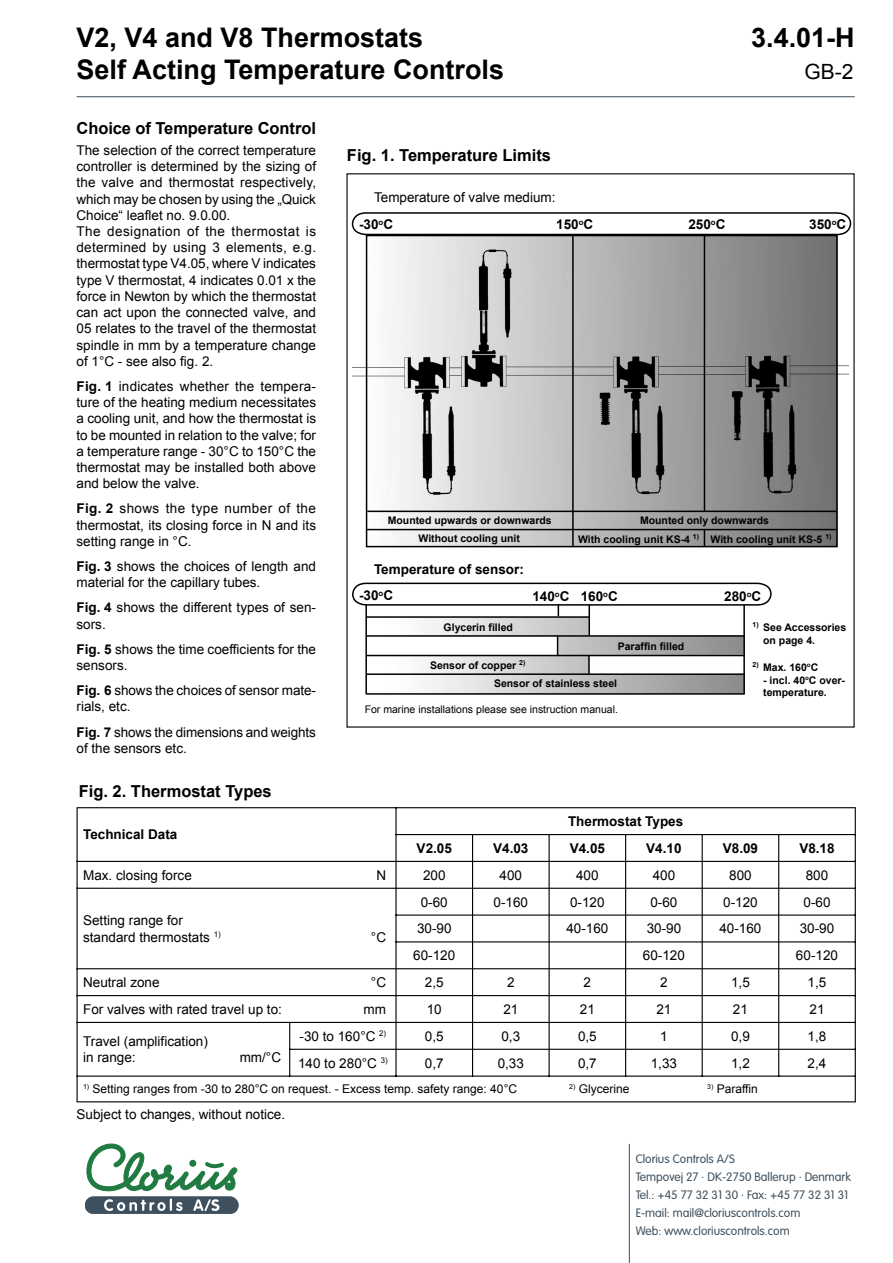
<style>
.page{position:relative;width:893px;height:1263px;background:#fff}
.page>*{position:absolute;margin:0;border:0;box-sizing:border-box;transform-origin:0 0}
.t1{font:700 27px "Arial";color:#000}
.t2{font:21px "Arial";color:#000}
.t3{font:700 16.5px "Arial";color:#000}
.t4{font:13.5px/16.2px "Arial";color:#000}
.t5{font:700 13.5px "Arial";color:#000}
.t6{font:300 12px/18px "VAG Rounded";color:#3e505e}
.t7{font:12px "Arial";color:#000}
.t8{font:700 10.5px/12.6px "Arial";color:#000}
.t9{font:10.5px "Arial";color:#000}
.s1{font-weight:700}
</style>
<div class="page">
<hr style="left:629px;top:1144px;width:1px;height:119px;background:#3e505e">
<hr style="left:77px;top:96px;width:778px;height:1px;background:#3e505e">
<svg style="left:86px;top:1144px;width:151px;height:48px"></svg>
<div style="left:85px;top:1197px;width:153px;height:16px;background:#3e505e;border-radius:8px"></div>
<div style="left:85px;top:1197px;width:153px;height:16px;border:1px solid #3e505e;border-radius:8px"></div>
<svg style="left:104px;top:1198px;width:78px;height:13px"></svg>
<svg style="left:193px;top:1199px;width:26px;height:12px"></svg>
<img style="left:353px;top:234px;width:495px;height:312px">
<img style="left:365px;top:618px;width:378px;height:77px">
<hr style="left:367px;top:511px;width:469px;height:1px;background:#000">
<hr style="left:572px;top:235px;width:2px;height:311px;background:#000">
<hr style="left:704px;top:234px;width:1px;height:277px;background:#000">
<hr style="left:365px;top:605px;width:2px;height:89px;background:#000">
<hr style="left:367px;top:693px;width:377px;height:2px;background:#000">
<hr style="left:743px;top:604px;width:2px;height:90px;background:#000">
<hr style="left:366px;top:673px;width:378px;height:2px;background:#000">
<hr style="left:366px;top:655px;width:378px;height:1px;background:#000">
<hr style="left:366px;top:635px;width:378px;height:2px;background:#000">
<hr style="left:366px;top:616px;width:223px;height:2px;background:#000">
<hr style="left:588px;top:604px;width:2px;height:31px;background:#000">
<svg style="left:557px;top:637px;width:1px;height:18px"></svg>
<svg style="left:588px;top:656px;width:2px;height:18px"></svg>
<div style="left:366px;top:235px;width:472px;height:312px;border:2px solid #000"></div>
<hr style="left:367px;top:529px;width:469px;height:1px;background:#000">
<svg style="left:352px;top:582px;width:420px;height:34px"></svg>
<svg style="left:351px;top:212px;width:501px;height:22px"></svg>
<svg style="left:704px;top:530px;width:1px;height:16px"></svg>
<svg style="left:76px;top:807px;width:780px;height:296px"></svg>
<h1 class="t1" style="left:77px;top:19px;width:348px">V2, V4 and V8 Thermostats</h1>
<h1 class="t1" style="left:751px;top:19px;width:105px">3.4.01-H</h1>
<h1 class="t1" style="left:77px;top:51px;width:429px">Self Acting Temperature Controls</h1>
<h2 class="t2" style="left:804px;top:57px;width:51px">GB-2</h2>
<p class="t3" style="left:77px;top:117px;width:241px">Choice of Temperature Control</p>
<p class="t4" style="left:77px;top:142px;width:241px">The selection of the correct temperature controller is determined by the sizing of the valve and thermostat respectively, which may be chosen by using the „Quick Choice“ leaflet no. 9.0.00.<br>The designation of the thermostat is determined by using 3 elements, e.g. thermostat type V4.05, where V indicates type V thermostat, 4 indicates 0.01 x the force in Newton by which the thermostat can act upon the connected valve, and 05 relates to the travel of the thermostat spindle in mm by a temperature change of 1°C - see also fig. 2.</p>
<p class="t4" style="left:77px;top:378px;width:241px;text-align:justify"><span class="s1">Fig. 1</span> indicates whether the tempera&shy;ture of the heating medium necessitates a cooling unit, and how the thermostat is to be mounted in relation to the valve; for a temperature range - 30°C to 150°C the thermostat may be installed both above and below the valve.</p>
<p class="t4" style="left:77px;top:500px;width:241px;text-align:justify"><span class="s1">Fig. 2</span> shows the type number of the thermostat, its closing force in N and its setting range in °C.</p>
<p class="t4" style="left:77px;top:558px;width:241px"><span class="s1">Fig. 3</span> shows the choices of length and material for the capillary tubes.</p>
<p class="t4" style="left:77px;top:599px;width:241px"><span class="s1">Fig. 4</span> shows the different types of sen&shy;sors.</p>
<p class="t4" style="left:77px;top:641px;width:241px"><span class="s1">Fig. 5</span> shows the time coefficients for the sensors.</p>
<p class="t4" style="left:77px;top:682px;width:241px"><span class="s1">Fig. 6</span> shows the choices of sensor mate&shy;rials, etc.</p>
<p class="t4" style="left:77px;top:724px;width:241px"><span class="s1">Fig. 7</span> shows the dimensions and weights of the sensors etc.</p>
<p class="t3" style="left:79px;top:779px;width:195px">Fig. 2. Thermostat Types</p>
<p class="t5" style="left:83px;top:825px;width:96px">Technical Data</p>
<p class="t3" style="left:347px;top:144px;width:206px">Fig. 1. Temperature Limits</p>
<p class="t4" style="left:374px;top:189px;width:183px">Temperature of valve medium:</p>
<p class="t5" style="left:359px;top:215px;width:36px">-30<sup>o</sup>C</p>
<p class="t5" style="left:556px;top:215px;width:39px">150<sup>o</sup>C</p>
<p class="t5" style="left:688px;top:215px;width:39px">250<sup>o</sup>C</p>
<p class="t5" style="left:809px;top:215px;width:39px">350<sup>o</sup>C</p>
<p class="t8" style="left:388px;top:515px;width:165px">Mounted upwards or downwards</p>
<p class="t8" style="left:640px;top:514px;width:130px">Mounted only downwards</p>
<p class="t8" style="left:418px;top:533px;width:103px">Without cooling unit</p>
<p class="t8" style="left:578px;top:533px;width:255px">With cooling unit KS-4 <sup>1)</sup> With cooling unit KS-5 <sup>1)</sup></p>
<p class="t5" style="left:374px;top:560px;width:151px">Temperature of sensor:</p>
<p class="t5" style="left:359px;top:586px;width:36px">-30<sup>o</sup>C</p>
<p class="t5" style="left:532px;top:587px;width:87px">140<sup>o</sup>C 160<sup>o</sup>C</p>
<p class="t5" style="left:724px;top:587px;width:39px">280<sup>o</sup>C</p>
<p class="t8" style="left:444px;top:621px;width:71px">Glycerin filled</p>
<p class="t8" style="left:618px;top:640px;width:68px">Paraffin filled</p>
<p class="t8" style="left:494px;top:678px;width:125px">Sensor of stainless steel</p>
<p class="t8" style="left:763px;top:621px;width:85px;text-indent:-11px"><sup>1)</sup> See Accessories on page 4.</p>
<p class="t8" style="left:752px;top:661px;width:67px"><sup>2)</sup> Max. 160<sup>o</sup>C</p>
<p class="t8" style="left:763px;top:674px;width:83px">- incl. 40<sup>o</sup>C over&shy;temperature.</p>
<p class="t8" style="left:430px;top:659px;width:97px">Sensor of copper <sup>2)</sup></p>
<p class="t9" style="left:365px;top:702px;width:255px">For marine installations please see instruction manual.</p>
<p class="t5" style="left:568px;top:812px;width:117px">Thermostat Types</p>
<p class="t5" style="left:417px;top:839px;width:37px">V2.05</p>
<p class="t5" style="left:493px;top:839px;width:37px">V4.03</p>
<p class="t5" style="left:570px;top:839px;width:37px">V4.05</p>
<p class="t5" style="left:646px;top:839px;width:37px">V4.10</p>
<p class="t5" style="left:723px;top:839px;width:37px">V8.09</p>
<p class="t5" style="left:799px;top:839px;width:37px">V8.18</p>
<p class="t4" style="left:83px;top:867px;width:110px">Max. closing force</p>
<p class="t4" style="left:376px;top:867px;width:11px">N</p>
<p class="t4" style="left:423px;top:867px;width:24px">200</p>
<p class="t4" style="left:500px;top:867px;width:24px">400</p>
<p class="t4" style="left:576px;top:867px;width:24px">400</p>
<p class="t4" style="left:653px;top:867px;width:24px">400</p>
<p class="t4" style="left:729px;top:867px;width:24px">800</p>
<p class="t4" style="left:806px;top:867px;width:24px">800</p>
<p class="t4" style="left:83px;top:912px;width:139px">Setting range for standard thermostats <sup>1)</sup></p>
<p class="t4" style="left:421px;top:894px;width:29px">0-60</p>
<p class="t4" style="left:494px;top:894px;width:36px">0-160</p>
<p class="t4" style="left:570px;top:894px;width:36px">0-120</p>
<p class="t4" style="left:650px;top:894px;width:29px">0-60</p>
<p class="t4" style="left:723px;top:894px;width:36px">0-120</p>
<p class="t4" style="left:803px;top:894px;width:29px">0-60</p>
<p class="t4" style="left:417px;top:920px;width:36px">30-90</p>
<p class="t4" style="left:566px;top:920px;width:44px">40-160</p>
<p class="t4" style="left:647px;top:920px;width:36px">30-90</p>
<p class="t4" style="left:719px;top:920px;width:44px">40-160</p>
<p class="t4" style="left:800px;top:920px;width:36px">30-90</p>
<p class="t4" style="left:413px;top:947px;width:44px">60-120</p>
<p class="t4" style="left:643px;top:947px;width:44px">60-120</p>
<p class="t4" style="left:796px;top:947px;width:44px">60-120</p>
<p class="t4" style="left:371px;top:929px;width:17px">°C</p>
<p class="t4" style="left:83px;top:974px;width:78px">Neutral zone</p>
<p class="t4" style="left:371px;top:974px;width:17px">°C</p>
<p class="t4" style="left:425px;top:974px;width:20px">2,5</p>
<p class="t4" style="left:507px;top:974px;width:9px">2</p>
<p class="t4" style="left:584px;top:974px;width:9px">2</p>
<p class="t4" style="left:660px;top:974px;width:9px">2</p>
<p class="t4" style="left:731px;top:974px;width:20px">1,5</p>
<p class="t4" style="left:808px;top:974px;width:20px">1,5</p>
<p class="t4" style="left:83px;top:1001px;width:200px">For valves with rated travel up to:</p>
<p class="t4" style="left:364px;top:1001px;width:24px">mm</p>
<p class="t4" style="left:427px;top:1001px;width:17px">10</p>
<p class="t4" style="left:503px;top:1001px;width:17px">21</p>
<p class="t4" style="left:580px;top:1001px;width:17px">21</p>
<p class="t4" style="left:656px;top:1001px;width:17px">21</p>
<p class="t4" style="left:733px;top:1001px;width:17px">21</p>
<p class="t4" style="left:809px;top:1001px;width:17px">21</p>
<p class="t4" style="left:83px;top:1033px;width:126px">Travel (amplification) in range:</p>
<p class="t4" style="left:300px;top:1028px;width:88px">-30 to 160°C <sup>2)</sup></p>
<p class="t4" style="left:425px;top:1028px;width:20px">0,5</p>
<p class="t4" style="left:501px;top:1028px;width:20px">0,3</p>
<p class="t4" style="left:578px;top:1028px;width:20px">0,5</p>
<p class="t4" style="left:660px;top:1028px;width:9px">1</p>
<p class="t4" style="left:731px;top:1028px;width:20px">0,9</p>
<p class="t4" style="left:808px;top:1028px;width:20px">1,8</p>
<p class="t4" style="left:298px;top:1055px;width:91px">140 to 280°C <sup>3)</sup></p>
<p class="t4" style="left:425px;top:1055px;width:20px">0,7</p>
<p class="t4" style="left:498px;top:1055px;width:28px">0,33</p>
<p class="t4" style="left:578px;top:1055px;width:20px">0,7</p>
<p class="t4" style="left:651px;top:1055px;width:28px">1,33</p>
<p class="t4" style="left:731px;top:1055px;width:20px">1,2</p>
<p class="t4" style="left:808px;top:1055px;width:20px">2,4</p>
<p class="t7" style="left:83px;top:1081px;width:435px"><sup>1)</sup> Setting ranges from -30 to 280°C on request. - Excess temp. safety range: 40°C</p>
<p class="t7" style="left:569px;top:1081px;width:62px"><sup>2)</sup> Glycerine</p>
<p class="t7" style="left:707px;top:1081px;width:52px"><sup>3)</sup> Paraffin</p>
<p class="t4" style="left:77px;top:1106px;width:210px">Subject to changes, without notice.</p>
<p class="t4" style="left:240px;top:1049px;width:43px">mm/°C</p>
<p class="t6" style="left:636px;top:1150px;width:217px">Clorius Controls A/S<br>Tempovej 27 · DK-2750 Ballerup · Denmark Tel.: +45 77 32 31 30 · Fax: +45 77 32 31 31<br>E-mail: mail@cloriuscontrols.com<br>Web: www.cloriuscontrols.com</p>
</div>
